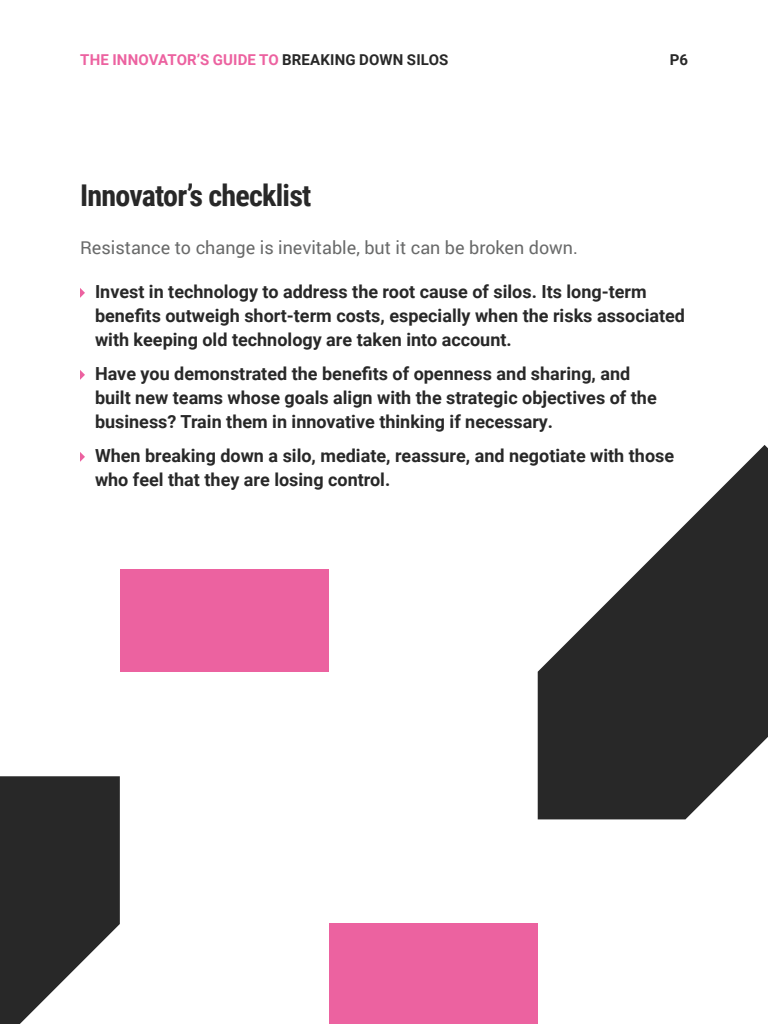
<style>
.page{position:relative;width:768px;height:1024px;background:#fff}
.page>*{position:absolute;margin:0;border:0;box-sizing:border-box;transform-origin:0 0}
.Subheading{font:700 30px "Roboto Condensed";letter-spacing:-.025em;color:#282828}
.List{font:700 18px/24px "Roboto";color:#282828}
.Body_Text{font:18px "Roboto";color:#696a6a}
.t1{font:700 15px "Roboto";letter-spacing:.01em;color:#ec62a0}
.t2{font:700 15px "Roboto";color:#282828}
.s1{color:#282828}
</style>
<div class="page">
<svg style="left:80px;top:288px;width:5px;height:10px"></svg>
<svg style="left:80px;top:370px;width:5px;height:10px"></svg>
<svg style="left:80px;top:452px;width:5px;height:10px"></svg>
<div style="left:329px;top:924px;width:209px;height:100px;background:#ec62a0"></div>
<svg style="left:538px;top:445px;width:230px;height:374px;fill:#282828"></svg>
<div style="left:120px;top:570px;width:209px;height:102px;background:#ec62a0"></div>
<svg style="left:0;top:776px;width:120px;height:248px"></svg>
<p class="t1" style="left:80px;top:49px;width:370px">THE INNOVATOR’S GUIDE TO <span class="s1">BREAKING DOWN SILOS</span></p>
<p class="t2" style="left:670px;top:49px;width:20px">P6</p>
<p class="Subheading" style="left:80px;top:175px;width:233px">Innovator’s checklist</p>
<p class="Body_Text" style="left:80px;top:235px;width:499px">Resistance to change is inevitable, but it can be broken down.</p>
<p class="List" style="left:95px;top:279px;width:592px">Invest in technology to address the root cause of silos. Its long-term benefits outweigh short-term costs, especially when the risks associated with keeping old technology are taken into account.</p>
<p class="List" style="left:95px;top:361px;width:563px">Have you demonstrated the benefits of openness and sharing, and built new teams whose goals align with the strategic objectives of the business? Train them in innovative thinking if necessary.</p>
<p class="List" style="left:95px;top:443px;width:581px">When breaking down a silo, mediate, reassure, and negotiate with those who feel that they are losing control.</p>
</div>
